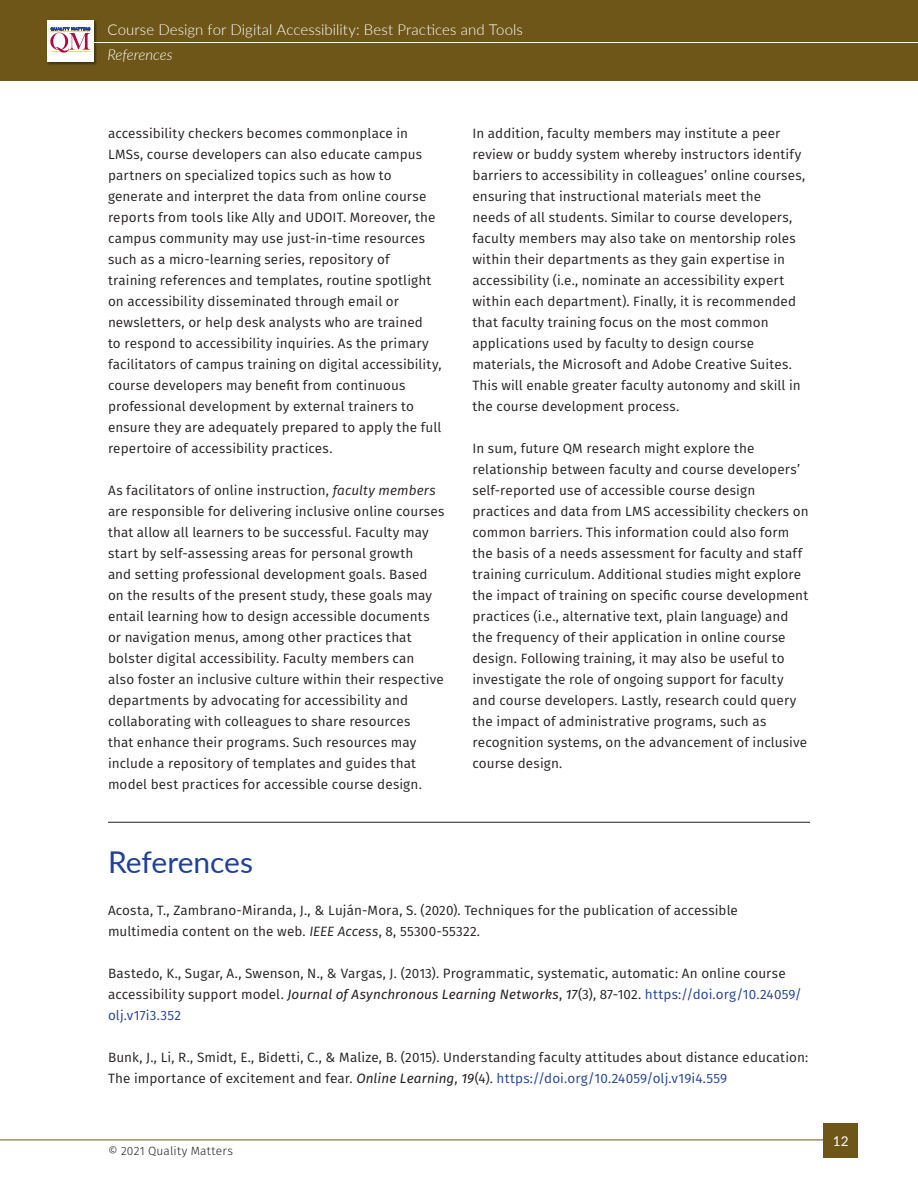
<style>
.page{position:relative;width:918px;height:1188px;background:#fff}
.page>*{position:absolute;margin:0;border:0;box-sizing:border-box;transform-origin:0 0}
.section_head{font:30px "Lato";letter-spacing:-.005em;color:#20419a}
.t1{font:300 15px "Lato";letter-spacing:.005em;color:#fff}
.t2{font:italic 300 15px "Lato";color:#fff}
.body_copy{font:13.5px/21px "Fira Sans";letter-spacing:.01em;color:#231f20}
.references{font:13.5px/21px "Fira Sans";letter-spacing:.01em;color:#231f20}
.t3{font:13.5px "Lato";color:#fff}
.t4{font:300 12px "Fira Sans";letter-spacing:.015em;color:#231f20}
.s1{font-style:italic}
.s2{color:#20419a}
</style>
<div class="page">
<div style="left:0;top:0;width:918px;height:81px;background:#6d5617"></div>
<hr style="left:0;top:1140px;width:824px;height:1px;background:#6d5617">
<div style="left:824px;top:1123px;width:34px;height:35px;background:#6d5617"></div>
<img style="left:47px;top:21px;width:50px;height:44px">
<div style="left:47px;top:20px;width:47px;height:41px;background:#fff"></div>
<svg style="left:50px;top:28px;width:41px;height:25px"></svg>
<hr style="left:94px;top:42px;width:824px;height:1px;background:#fff">
<hr style="left:108px;top:822px;width:702px;height:1px;background:#231f20">
<p class="t1" style="left:107px;top:20px;width:417px">Course Design for Digital Accessibility: Best Practices and Tools</p>
<p class="t2" style="left:107px;top:44px;width:67px">References</p>
<p class="body_copy" style="left:108px;top:122px;width:335px">accessibility checkers becomes commonplace in LMSs, course developers can also educate campus partners on specialized topics such as how to generate and interpret the data from online course reports from tools like Ally and UDOIT. Moreover, the campus community may use just-in-time resources such as a micro-learning series, repository of<br>training references and templates, routine spotlight on accessibility disseminated through email or newsletters, or help desk analysts who are trained<br>to respond to accessibility inquiries. As the primary facilitators of campus training on digital accessibility, course developers may benefit from continuous professional development by external trainers to ensure they are adequately prepared to apply the full repertoire of accessibility practices.</p>
<p class="body_copy" style="left:108px;top:479px;width:338px">As facilitators of online instruction, <span class="s1">faculty members </span>are responsible for delivering inclusive online courses that allow all learners to be successful. Faculty may start by self-assessing areas for personal growth<br>and setting professional development goals. Based on the results of the present study, these goals may entail learning how to design accessible documents or navigation menus, among other practices that bolster digital accessibility. Faculty members can<br>also foster an inclusive culture within their respective departments by advocating for accessibility and collaborating with colleagues to share resources<br>that enhance their programs. Such resources may include a repository of templates and guides that model best practices for accessible course design.</p>
<p class="body_copy" style="left:472px;top:122px;width:334px">In addition, faculty members may institute a peer review or buddy system whereby instructors identify barriers to accessibility in colleagues’ online courses, ensuring that instructional materials meet the<br>needs of all students. Similar to course developers, faculty members may also take on mentorship roles within their departments as they gain expertise in accessibility (i.e., nominate an accessibility expert within each department). Finally, it is recommended that faculty training focus on the most common applications used by faculty to design course materials, the Microsoft and Adobe Creative Suites.<br>This will enable greater faculty autonomy and skill in the course development process.</p>
<p class="body_copy" style="left:472px;top:437px;width:338px">In sum, future QM research might explore the relationship between faculty and course developers’ self-reported use of accessible course design practices and data from LMS accessibility checkers on common barriers. This information could also form the basis of a needs assessment for faculty and staff training curriculum. Additional studies might explore the impact of training on specific course development practices (i.e., alternative text, plain language) and the frequency of their application in online course design. Following training, it may also be useful to investigate the role of ongoing support for faculty and course developers. Lastly, research could query the impact of administrative programs, such as recognition systems, on the advancement of inclusive course design.</p>
<p class="section_head" style="left:108px;top:841px;width:147px">References</p>
<p class="references" style="left:108px;top:899px;width:632px">Acosta, T., Zambrano-Miranda, J., &amp; Luján-Mora, S. (2020). Techniques for the publication of accessible multimedia content on the web. <span class="s1">IEEE Access</span>, 8, 55300-55322.</p>
<p class="references" style="left:108px;top:962px;width:695px">Bastedo, K., Sugar, A., Swenson, N., &amp; Vargas, J. (2013). Programmatic, systematic, automatic: An online course accessibility support model. <span class="s1">Journal of Asynchronous Learning Networks</span>, <span class="s1">17</span>(3), 87-102. <span class="s2">https://doi.org/10.24059/ olj.v17i3.352</span></p>
<p class="references" style="left:108px;top:1046px;width:702px">Bunk, J., Li, R., Smidt, E., Bidetti, C., &amp; Malize, B. (2015). Understanding faculty attitudes about distance education:<br>The importance of excitement and fear. <span class="s1">Online Learning</span>, <span class="s1">19</span>(4). <span class="s2">https://doi.org/10.24059/olj.v19i4.559</span></p>
<p class="t4" style="left:108px;top:1143px;width:126px">© 2021 Quality Matters</p>
<p class="t3" style="left:833px;top:1131px;width:17px">12</p>
</div>
